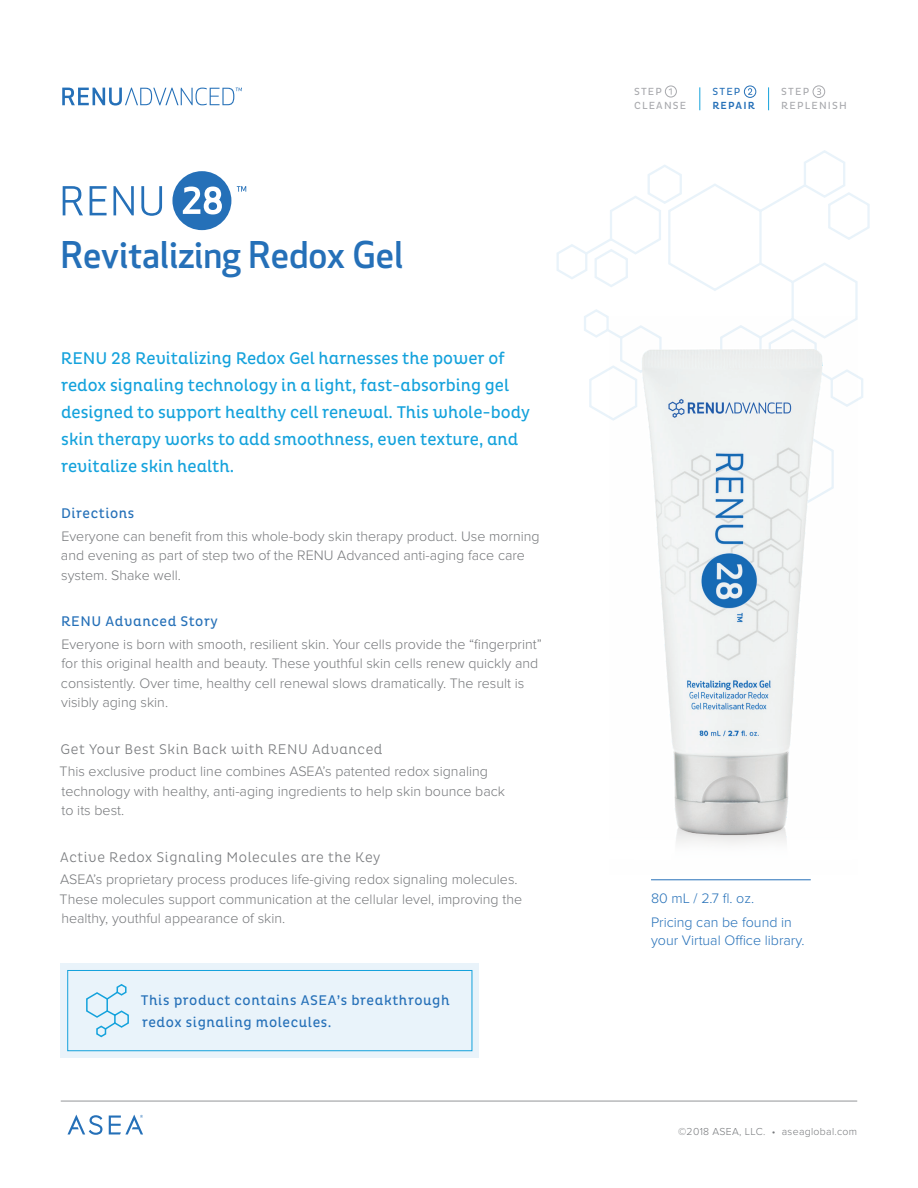
<style>
.page{position:relative;width:918px;height:1188px;background:#fff}
.page>*{position:absolute;margin:0;border:0;box-sizing:border-box;transform-origin:0 0}
.t1{font:500 36px "Apex New";color:#2570b8}
.t2{font:17.25px/27px "Pluto Cond";color:#14a2dc}
.t3{font:300 14.25px/19.5px "Proxima Nova";color:#76787b}
.t4{font:14.25px/22.5px "Pluto Cond";letter-spacing:.04em;color:#2570b8}
.t5{font:300 14.25px "Pluto Cond";letter-spacing:.04em;color:#76787b}
.t6{font:300 14.25px/24.8px "Proxima Nova";color:#2570b8}
.t7{font:300 10.5px "Proxima Nova";letter-spacing:.03em;color:#76787b}
.t8{font:10.5px "Pluto Cond";letter-spacing:.115em;color:#a8a9ad}
.t9{font:500 10.5px "Pluto Cond";letter-spacing:.115em;color:#2570b8}
.t10{font:10.5px "Pluto Cond";color:#2570b8}
</style>
<div class="page">
<svg style="left:67px;top:1115px;width:35px;height:20px"></svg>
<svg style="left:109px;top:1115px;width:34px;height:19px"></svg>
<hr style="left:61px;top:1101px;width:796px;height:1px;background:#939598">
<svg style="left:556px;top:150px;width:314px;height:269px"></svg>
<img style="left:610px;top:316px;width:247px;height:529px">
<div style="left:172px;top:171px;width:59px;height:59px;background:#2570b8;border-radius:50%"></div>
<svg style="left:183px;top:187px;width:39px;height:27px"></svg>
<svg style="left:63px;top:186px;width:20px;height:29px"></svg>
<svg style="left:90px;top:186px;width:17px;height:29px"></svg>
<svg style="left:114px;top:186px;width:20px;height:29px"></svg>
<svg style="left:141px;top:186px;width:21px;height:30px"></svg>
<svg style="left:237px;top:186px;width:9px;height:6px"></svg>
<hr style="left:651px;top:880px;width:160px;height:1px;background:#2570b8">
<div style="left:61px;top:963px;width:418px;height:95px;background:#e9f3fa"></div>
<div style="left:67px;top:970px;width:405px;height:81px;border:1px solid #14a2dc"></div>
<svg style="left:86px;top:984px;width:43px;height:54px"></svg>
<div style="left:665px;top:86px;width:12px;height:11px;border:1px solid #a8a9ad;border-radius:50%"></div>
<svg style="left:669px;top:88px;width:3px;height:7px"></svg>
<div style="left:744px;top:86px;width:12px;height:12px;border:1px solid #2570b8;border-radius:50%"></div>
<svg style="left:748px;top:88px;width:4px;height:7px"></svg>
<div style="left:813px;top:85px;width:12px;height:13px;border:1px solid #a8a9ad;border-radius:50%"></div>
<svg style="left:817px;top:88px;width:4px;height:7px"></svg>
<svg style="left:768px;top:87px;width:1px;height:23px"></svg>
<svg style="left:700px;top:87px;width:1px;height:23px"></svg>
<svg style="left:62px;top:88px;width:180px;height:18px"></svg>
<h1 class="t1" style="left:61px;top:231px;width:344px">Revitalizing Redox Gel</h1>
<p class="t2" style="left:61px;top:344px;width:471px">RENU 28 Revitalizing Redox Gel harnesses the power of redox signaling technology in a light, fast-absorbing gel designed to support healthy cell renewal. This whole-body skin therapy works to add smoothness, even texture, and revitalize skin health.</p>
<p class="t4" style="left:61px;top:502px;width:75px">Directions</p>
<p class="t3" style="left:61px;top:526px;width:480px">Everyone can benefit from this whole-body skin therapy product. Use morning and evening as part of step two of the RENU Advanced anti-aging face care system. Shake well.</p>
<p class="t4" style="left:61px;top:610px;width:158px">RENU Advanced Story</p>
<p class="t3" style="left:61px;top:634px;width:482px">Everyone is born with smooth, resilient skin. Your cells provide the “fingerprint” for this original health and beauty. These youthful skin cells renew quickly and consistently. Over time, healthy cell renewal slows dramatically. The result is visibly aging skin.</p>
<p class="t5" style="left:61px;top:741px;width:323px">Get Your Best Skin Back with RENU Advanced</p>
<p class="t3" style="left:60px;top:762px;width:447px">This exclusive product line combines ASEA’s patented redox signaling technology with healthy, anti-aging ingredients to help skin bounce back to its best.</p>
<p class="t5" style="left:60px;top:849px;width:322px">Active Redox Signaling Molecules are the Key</p>
<p class="t3" style="left:60px;top:870px;width:464px">ASEA’s proprietary process produces life-giving redox signaling molecules.<br>These molecules support communication at the cellular level, improving the healthy, youthful appearance of skin.</p>
<p class="t4" style="left:141px;top:989px;width:310px">This product contains ASEA’s breakthrough redox signaling molecules.</p>
<p class="t8" style="left:634px;top:86px;width:29px">STEP</p>
<p class="t10" style="left:712px;top:86px;width:29px">STEP</p>
<p class="t8" style="left:781px;top:86px;width:29px">STEP</p>
<p class="t8" style="left:634px;top:100px;width:54px">CLEANSE</p>
<p class="t9" style="left:712px;top:100px;width:44px">REPAIR</p>
<p class="t8" style="left:781px;top:100px;width:67px">REPLENISH</p>
<p class="t6" style="left:651px;top:886px;width:142px">80 mL / 2.7 fl. oz.<br>Pricing can be found in</p>
<p class="t6" style="left:651px;top:929px;width:155px">your Virtual Office library.</p>
<p class="t7" style="left:678px;top:1125px;width:181px">©2018 ASEA, LLC. • aseaglobal.com</p>
</div>
